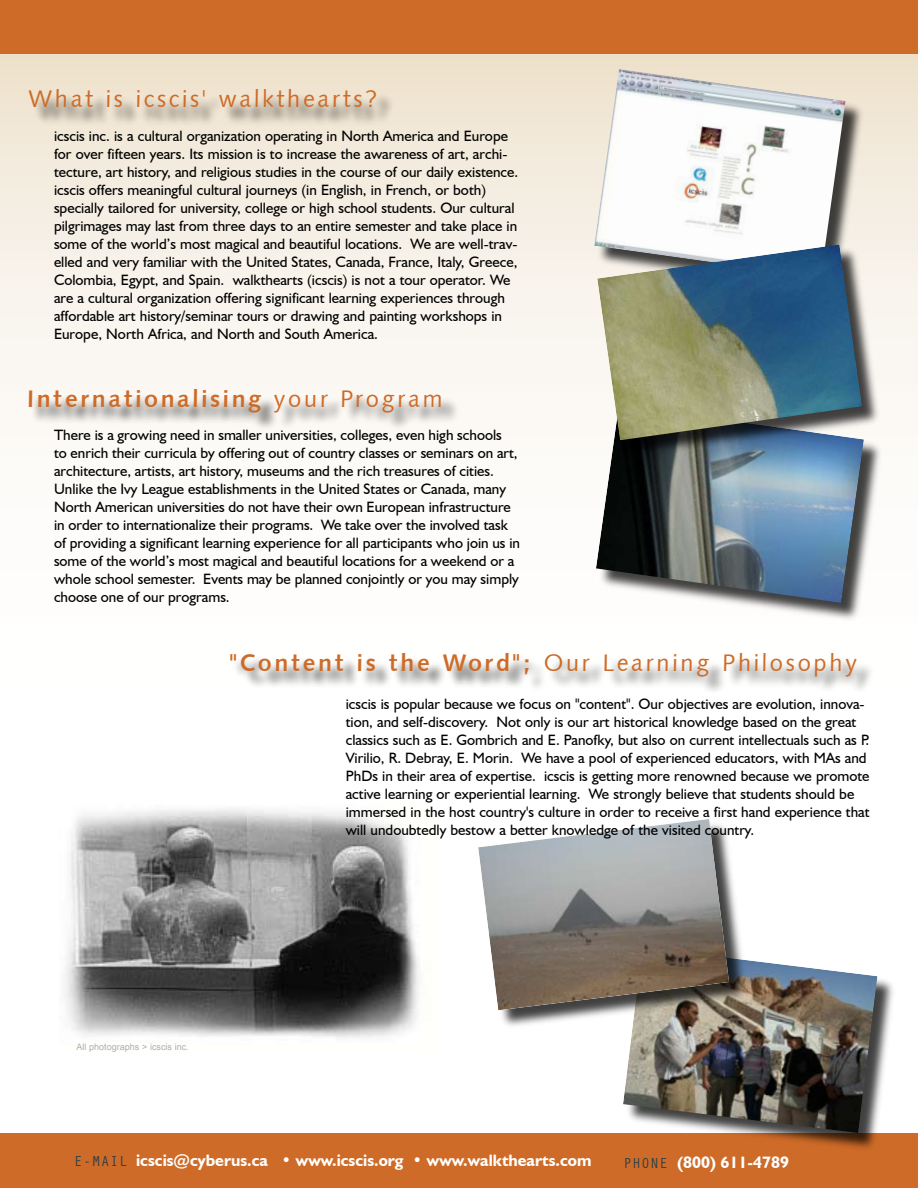
<style>
.page{position:relative;width:918px;height:1188px;background:#fff}
.page>*{position:absolute;margin:0;border:0;box-sizing:border-box;transform-origin:0 0}
.t1{font:24px "Humanist 531 BT Roman A";letter-spacing:.11em;color:#ce6b28}
.t2{font:24px "Humanist 531 BT Bold A";letter-spacing:.11em;color:#ce6b28}
.t3{font:700 16.5px "Humanist 521 BT";color:#fff}
.t4{font:15px/18px "Humanist 521 BT";color:#000}
.t5{font:9px "Arial";color:#acaeb0}
.s1{font-family:"Humanist 531 BT Roman A"}
.s2{font-family:"Humanist 531 BT Bold A"}
.s3{font-family:"Orator Std";font-weight:400;font-size:15px;color:#2e3e46}
</style>
<div class="page">
<div style="left:0;top:1133px;width:918px;height:55px;background:#ce6b28"></div>
<svg style="left:0;top:54px;width:918px;height:352px"></svg>
<div style="left:31px;top:92px;width:365px;height:35px;background:#000;opacity:.8"></div>
<div style="left:0;top:0;width:918px;height:53px;background:#ce6b28"></div>
<div style="left:232px;top:655px;width:643px;height:41px;background:#000;opacity:.75"></div>
<img style="left:64px;top:808px;width:356px;height:230px">
<div style="left:624px;top:949px;width:273px;height:204px;background:#000;opacity:.75"></div>
<img style="left:623px;top:949px;width:255px;height:184px">
<div style="left:480px;top:820px;width:269px;height:210px;background:#000;opacity:.75"></div>
<img style="left:478px;top:819px;width:251px;height:191px">
<div style="left:29px;top:391px;width:432px;height:41px;background:#000;opacity:.75"></div>
<div style="left:597px;top:406px;width:287px;height:216px;background:#000;opacity:.75"></div>
<img style="left:596px;top:405px;width:268px;height:198px">
<div style="left:595px;top:70px;width:270px;height:227px;background:#000;opacity:.75"></div>
<img style="left:594px;top:69px;width:252px;height:209px">
<div style="left:599px;top:246px;width:283px;height:214px;background:#000;opacity:.75"></div>
<img style="left:597px;top:244px;width:265px;height:196px">
<h1 class="t1" style="left:28px;top:84px;width:350px">What is icscis' walkthearts?</h1>
<p class="t4" style="left:54px;top:127px;width:466px">icscis inc. is a cultural organization operating in North America and Europe for over fifteen years. Its mission is to increase the awareness of art, archi&shy;tecture, art history, and religious studies in the course of our daily existence. icscis offers meaningful cultural journeys (in English, in French, or both) specially tailored for university, college or high school students. Our cultural pilgrimages may last from three days to an entire semester and take place in some of the world’s most magical and beautiful locations. We are well-trav&shy;elled and very familiar with the United States, Canada, France, Italy, Greece, Colombia, Egypt, and Spain. walkthearts (icscis) is not a tour operator. We are a cultural organization offering significant learning experiences through affordable art history/seminar tours or drawing and painting workshops in Europe, North Africa, and North and South America.</p>
<h1 class="t2" style="left:27px;top:384px;width:417px">Internationalising <span class="s1">your Program</span></h1>
<p class="t4" style="left:54px;top:426px;width:468px">There is a growing need in smaller universities, colleges, even high schools<br>to enrich their curricula by offering out of country classes or seminars on art, architecture, artists, art history, museums and the rich treasures of cities.<br>Unlike the Ivy League establishments in the United States or Canada, many North American universities do not have their own European infrastructure in order to internationalize their programs. We take over the involved task of providing a significant learning experience for all participants who join us in some of the world’s most magical and beautiful locations for a weekend or a whole school semester. Events may be planned conjointly or you may simply choose one of our programs.</p>
<h1 class="t1" style="left:230px;top:647px;width:629px"><span class="s2">"Content is the Word";</span> Our Learning Philosophy</h1>
<p class="t5" style="left:76px;top:1041px;width:114px">All photographs &gt; icscis inc.</p>
<p class="t4" style="left:346px;top:694px;width:525px">icscis is popular because we focus on "content". Our objectives are evolution, innova&shy;tion, and self-discovery. Not only is our art historical knowledge based on the great classics such as E. Gombrich and E. Panofky, but also on current intellectuals such as P.<br>Virilio, R. Debray, E. Morin. We have a pool of experienced educators, with MAs and PhDs in their area of expertise. icscis is getting more renowned because we promote active learning or experiential learning. We strongly believe that students should be immersed in the host country's culture in order to receive a first hand experience that will undoubtedly bestow a better knowledge of the visited country.</p>
<p class="t3" style="left:74px;top:1150px;width:519px"><span class="s3">E-MAIL</span> icscis@cyberus.ca • www.icscis.org • www.walkthearts.com</p>
<p class="t3" style="left:623px;top:1152px;width:168px"><span class="s3">PHONE</span> (800) 611-4789</p>
</div>
